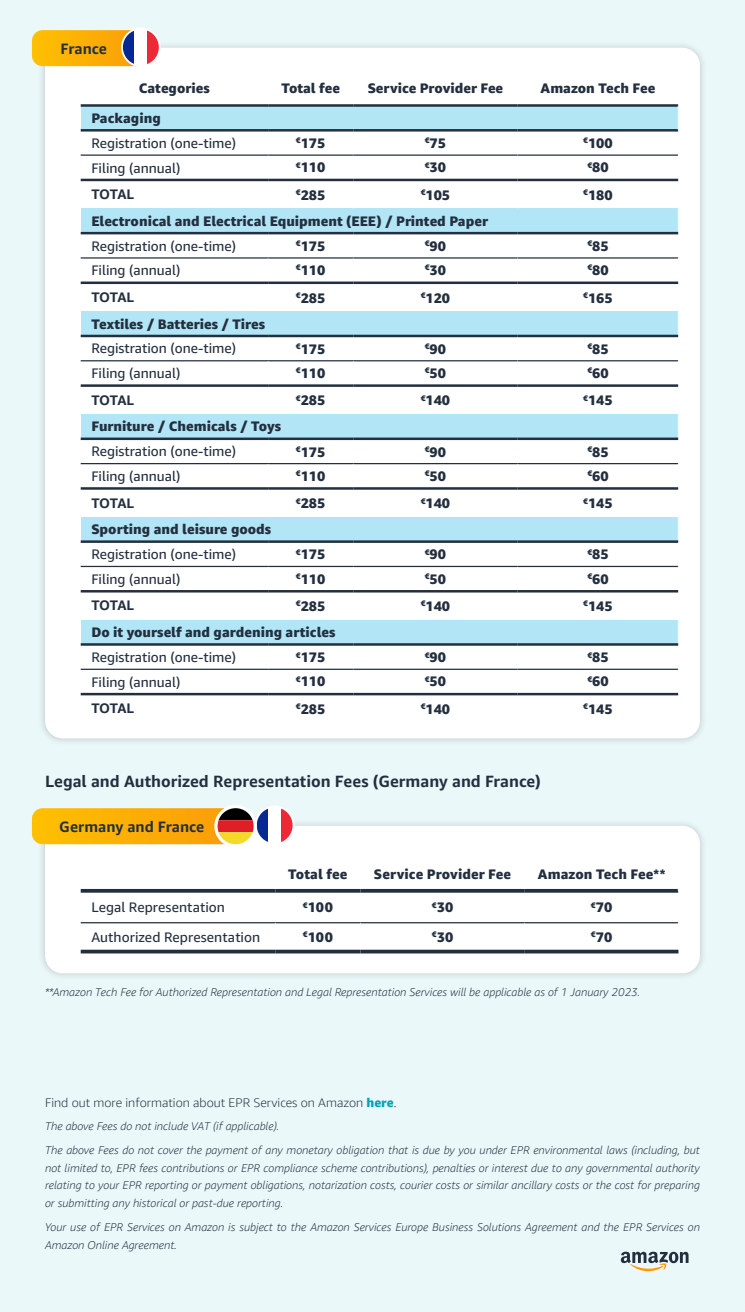
<style>
.page{position:relative;width:745px;height:1312px;background:#fff}
.page>*{position:absolute;margin:0;border:0;box-sizing:border-box;transform-origin:0 0}
.t1{font:700 16.25px "Amazon Ember";color:#232f3e}
.t2{font:700 15px "Amazon Ember";color:#232f3e}
.t3{font:800 13.75px "Amazon Ember";color:#232f3e}
.t4{font:13.75px "Amazon Ember";color:#232f3e}
.t5{font:700 13.75px "Amazon Ember";letter-spacing:-.02em;color:#232f3e}
.t6{font:300 12.5px "Amazon Ember Display";color:#232f3e}
.t7{font:italic 300 11.25px/17.5px "Amazon Ember Display";color:#232f3e}
.s1{font-weight:800;color:#00a4b4}
</style>
<div class="page">
<div style="left:0;top:0;width:744px;height:1311px;background:#ebf8fa"></div>
<div style="left:37px;top:40px;width:670px;height:705px;background:#000;opacity:.2"></div>
<div style="left:45px;top:48px;width:654px;height:690px;background:#fff;border-radius:18px"></div>
<svg style="left:32px;top:28px;width:646px;height:694px"></svg>
<div style="left:134px;top:29px;width:13px;height:36px;background:#fff"></div>
<svg style="left:147px;top:29px;width:12px;height:36px"></svg>
<svg style="left:123px;top:29px;width:11px;height:36px"></svg>
<div style="left:37px;top:817px;width:670px;height:163px;background:#e4eff1"></div>
<div style="left:45px;top:825px;width:654px;height:148px;background:#fff;border-radius:18px"></div>
<svg style="left:81px;top:888px;width:597px;height:36px"></svg>
<svg style="left:81px;top:949px;width:194px;height:4px"></svg>
<svg style="left:275px;top:949px;width:85px;height:4px"></svg>
<svg style="left:360px;top:949px;width:164px;height:4px"></svg>
<svg style="left:524px;top:949px;width:154px;height:4px"></svg>
<hr style="left:677px;top:856px;width:1px;height:34px;background:#fff">
<div style="left:214px;top:804px;width:43px;height:43px;background:#f5fbfc;border-radius:50%"></div>
<svg style="left:32px;top:805px;width:263px;height:41px;background:#ecb147"></svg>
<svg style="left:620px;top:1251px;width:68px;height:19px"></svg>
<h2 class="t2" style="left:60px;top:39px;width:48px">France</h2>
<p class="t3" style="left:139px;top:79px;width:72px">Categories</p>
<p class="t3" style="left:281px;top:79px;width:60px">Total fee</p>
<p class="t3" style="left:367px;top:79px;width:137px">Service Provider Fee</p>
<p class="t3" style="left:540px;top:79px;width:116px">Amazon Tech Fee</p>
<p class="t3" style="left:91px;top:109px;width:71px">Packaging</p>
<p class="t4" style="left:91px;top:134px;width:146px">Registration (one-time)</p>
<p class="t3" style="left:296px;top:134px;width:31px"><sup>€</sup>175</p>
<p class="t3" style="left:424px;top:134px;width:23px"><sup>€</sup>75</p>
<p class="t3" style="left:583px;top:134px;width:31px"><sup>€</sup>100</p>
<p class="t4" style="left:91px;top:159px;width:90px">Filing (annual)</p>
<p class="t3" style="left:296px;top:159px;width:31px"><sup>€</sup>110</p>
<p class="t3" style="left:424px;top:159px;width:23px"><sup>€</sup>30</p>
<p class="t3" style="left:587px;top:159px;width:23px"><sup>€</sup>80</p>
<p class="t5" style="left:91px;top:185px;width:44px">TOTAL</p>
<p class="t3" style="left:296px;top:186px;width:31px"><sup>€</sup>285</p>
<p class="t3" style="left:420px;top:186px;width:31px"><sup>€</sup>105</p>
<p class="t3" style="left:583px;top:186px;width:31px"><sup>€</sup>180</p>
<p class="t3" style="left:91px;top:212px;width:398px">Electronical and Electrical Equipment (EEE) / Printed Paper</p>
<p class="t4" style="left:91px;top:237px;width:146px">Registration (one-time)</p>
<p class="t3" style="left:296px;top:237px;width:31px"><sup>€</sup>175</p>
<p class="t3" style="left:424px;top:237px;width:23px"><sup>€</sup>90</p>
<p class="t3" style="left:587px;top:237px;width:23px"><sup>€</sup>85</p>
<p class="t4" style="left:91px;top:262px;width:90px">Filing (annual)</p>
<p class="t3" style="left:296px;top:261px;width:31px"><sup>€</sup>110</p>
<p class="t3" style="left:424px;top:261px;width:23px"><sup>€</sup>30</p>
<p class="t3" style="left:587px;top:261px;width:23px"><sup>€</sup>80</p>
<p class="t5" style="left:91px;top:288px;width:44px">TOTAL</p>
<p class="t3" style="left:296px;top:289px;width:31px"><sup>€</sup>285</p>
<p class="t3" style="left:420px;top:289px;width:31px"><sup>€</sup>120</p>
<p class="t3" style="left:583px;top:289px;width:31px"><sup>€</sup>165</p>
<p class="t3" style="left:91px;top:315px;width:175px">Textiles / Batteries / Tires</p>
<p class="t4" style="left:91px;top:340px;width:146px">Registration (one-time)</p>
<p class="t3" style="left:296px;top:340px;width:31px"><sup>€</sup>175</p>
<p class="t3" style="left:424px;top:340px;width:23px"><sup>€</sup>90</p>
<p class="t3" style="left:587px;top:340px;width:23px"><sup>€</sup>85</p>
<p class="t4" style="left:91px;top:365px;width:90px">Filing (annual)</p>
<p class="t3" style="left:296px;top:364px;width:31px"><sup>€</sup>110</p>
<p class="t3" style="left:424px;top:364px;width:23px"><sup>€</sup>50</p>
<p class="t3" style="left:587px;top:364px;width:23px"><sup>€</sup>60</p>
<p class="t5" style="left:91px;top:391px;width:44px">TOTAL</p>
<p class="t3" style="left:296px;top:392px;width:31px"><sup>€</sup>285</p>
<p class="t3" style="left:420px;top:392px;width:31px"><sup>€</sup>140</p>
<p class="t3" style="left:583px;top:392px;width:31px"><sup>€</sup>145</p>
<p class="t3" style="left:91px;top:418px;width:191px">Furniture / Chemicals / Toys</p>
<p class="t4" style="left:91px;top:442px;width:146px">Registration (one-time)</p>
<p class="t3" style="left:296px;top:443px;width:31px"><sup>€</sup>175</p>
<p class="t3" style="left:424px;top:443px;width:23px"><sup>€</sup>90</p>
<p class="t3" style="left:587px;top:443px;width:23px"><sup>€</sup>85</p>
<p class="t4" style="left:91px;top:467px;width:90px">Filing (annual)</p>
<p class="t3" style="left:296px;top:467px;width:31px"><sup>€</sup>110</p>
<p class="t3" style="left:424px;top:467px;width:23px"><sup>€</sup>50</p>
<p class="t3" style="left:587px;top:467px;width:23px"><sup>€</sup>60</p>
<p class="t5" style="left:91px;top:494px;width:44px">TOTAL</p>
<p class="t3" style="left:296px;top:494px;width:31px"><sup>€</sup>285</p>
<p class="t3" style="left:420px;top:494px;width:31px"><sup>€</sup>140</p>
<p class="t3" style="left:583px;top:494px;width:31px"><sup>€</sup>145</p>
<p class="t3" style="left:91px;top:520px;width:181px">Sporting and leisure goods</p>
<p class="t4" style="left:91px;top:545px;width:146px">Registration (one-time)</p>
<p class="t3" style="left:296px;top:545px;width:31px"><sup>€</sup>175</p>
<p class="t3" style="left:424px;top:545px;width:23px"><sup>€</sup>90</p>
<p class="t3" style="left:587px;top:545px;width:23px"><sup>€</sup>85</p>
<p class="t4" style="left:91px;top:570px;width:90px">Filing (annual)</p>
<p class="t3" style="left:296px;top:570px;width:31px"><sup>€</sup>110</p>
<p class="t3" style="left:424px;top:570px;width:23px"><sup>€</sup>50</p>
<p class="t3" style="left:587px;top:570px;width:23px"><sup>€</sup>60</p>
<p class="t5" style="left:91px;top:597px;width:44px">TOTAL</p>
<p class="t3" style="left:296px;top:597px;width:31px"><sup>€</sup>285</p>
<p class="t3" style="left:420px;top:597px;width:31px"><sup>€</sup>140</p>
<p class="t3" style="left:583px;top:597px;width:31px"><sup>€</sup>145</p>
<p class="t3" style="left:91px;top:623px;width:245px">Do it yourself and gardening articles</p>
<p class="t4" style="left:91px;top:648px;width:146px">Registration (one-time)</p>
<p class="t3" style="left:296px;top:648px;width:31px"><sup>€</sup>175</p>
<p class="t3" style="left:424px;top:648px;width:23px"><sup>€</sup>90</p>
<p class="t3" style="left:587px;top:648px;width:23px"><sup>€</sup>85</p>
<p class="t4" style="left:91px;top:673px;width:90px">Filing (annual)</p>
<p class="t3" style="left:296px;top:672px;width:31px"><sup>€</sup>110</p>
<p class="t3" style="left:424px;top:672px;width:23px"><sup>€</sup>50</p>
<p class="t3" style="left:587px;top:672px;width:23px"><sup>€</sup>60</p>
<p class="t5" style="left:91px;top:699px;width:44px">TOTAL</p>
<p class="t3" style="left:296px;top:700px;width:31px"><sup>€</sup>285</p>
<p class="t3" style="left:420px;top:700px;width:31px"><sup>€</sup>140</p>
<p class="t3" style="left:583px;top:700px;width:31px"><sup>€</sup>145</p>
<h1 class="t1" style="left:45px;top:771px;width:497px">Legal and Authorized Representation Fees (Germany and France)</h1>
<h2 class="t2" style="left:59px;top:816px;width:146px">Germany and France</h2>
<p class="t3" style="left:288px;top:864px;width:61px">Total fee</p>
<p class="t3" style="left:374px;top:864px;width:139px">Service Provider Fee</p>
<p class="t3" style="left:537px;top:864px;width:129px">Amazon Tech Fee**</p>
<p class="t4" style="left:91px;top:898px;width:135px">Legal Representation</p>
<p class="t3" style="left:302px;top:898px;width:32px"><sup>€</sup>100</p>
<p class="t3" style="left:431px;top:898px;width:23px"><sup>€</sup>30</p>
<p class="t3" style="left:590px;top:898px;width:23px"><sup>€</sup>70</p>
<p class="t4" style="left:91px;top:928px;width:170px">Authorized Representation</p>
<p class="t3" style="left:302px;top:927px;width:32px"><sup>€</sup>100</p>
<p class="t3" style="left:431px;top:927px;width:23px"><sup>€</sup>30</p>
<p class="t3" style="left:590px;top:927px;width:23px"><sup>€</sup>70</p>
<p class="t7" style="left:45px;top:982px;width:596px">**Amazon Tech Fee for Authorized Representation and Legal Representation Services will be applicable as of 1 January 2023.</p>
<p class="t6" style="left:45px;top:1094px;width:352px">Find out more information about EPR Services on Amazon <span class="s1">here</span>.</p>
<p class="t7" style="left:45px;top:1112px;width:656px;line-height:24.6px">The above Fees do not include VAT (if applicable).<br>The above Fees do not cover the payment of any monetary obligation that is due by you under EPR environmental laws (including, but</p>
<p class="t7" style="left:45px;top:1158px;width:656px;text-align:justify">not limited to, EPR fees contributions or EPR compliance scheme contributions), penalties or interest due to any governmental authority relating to your EPR reporting or payment obligations, notarization costs, courier costs or similar ancillary costs or the cost for preparing or submitting any historical or past-due reporting.</p>
<p class="t7" style="left:45px;top:1218px;width:656px">Your use of EPR Services on Amazon is subject to the Amazon Services Europe Business Solutions Agreement and the EPR Services on<br>Amazon Online Agreement.</p>
</div>
